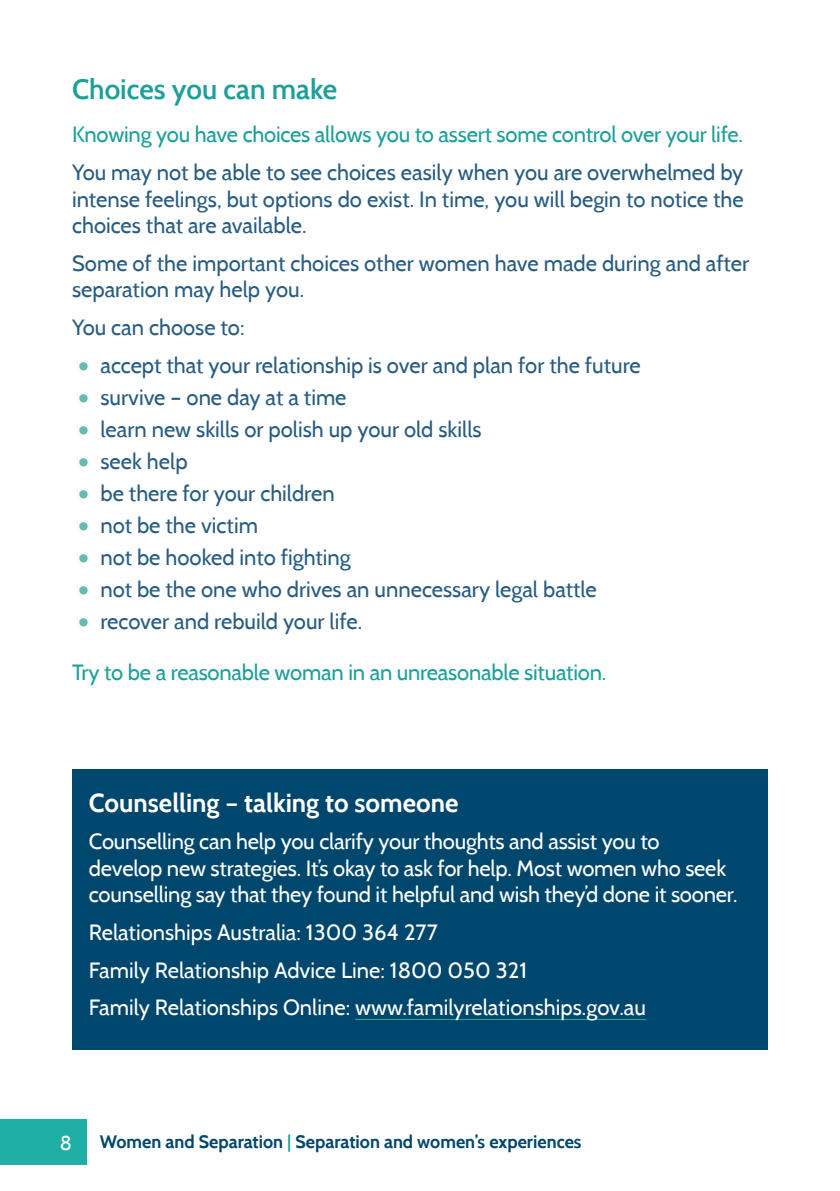
<style>
.page{position:relative;width:840px;height:1191px;background:#fff}
.page>*{position:absolute;margin:0;border:0;box-sizing:border-box;transform-origin:0 0}
.Heading_2_Teal{font:600 28px "Cabin";color:#1da099}
.White_heading{font:700 26px "Cabin";color:#fff}
.t1{font:22px/26.4px "Cabin";color:#285d81;text-align:justify}
.text_white{font:22px/26.4px "Cabin";letter-spacing:-.01em;color:#fff}
.Highlight-intro{font:22px "Cabin";letter-spacing:-.01em;color:#1da099}
.t2{font:20px "Cabin";color:#fff}
.t3{font:700 18px "Cabin";color:#00476d}
.s1{font-size:38px;color:#62bcb4}
.s2{color:#1da099}
</style>
<div class="page">
<div style="left:0;top:1119px;width:86px;height:45px;background:#1fafa4"></div>
<div style="left:72px;top:769px;width:695px;height:280px;background:#00476d"></div>
<hr style="left:355px;top:1019px;width:290px;height:1px;background:#1fafa4">
<p class="Heading_2_Teal" style="left:72px;top:72px;width:266px">Choices you can make</p>
<p class="Highlight-intro" style="left:72px;top:121px;width:672px">Knowing you have choices allows you to assert some control over your life.</p>
<p class="t1" style="left:72px;top:159px;width:672px">You may not be able to see choices easily when you are overwhelmed by intense feelings, but options do exist. In time, you will begin to notice the choices that are available.</p>
<p class="t1" style="left:72px;top:250px;width:678px">Some of the important choices other women have made during and after separation may help you.</p>
<p class="t1" style="left:72px;top:314px;width:174px">You can choose to:</p>
<p class="t1" style="left:78px;top:352px;width:564px"><span class="s1">•</span> accept that your relationship is over and plan for the future</p>
<p class="t1" style="left:78px;top:384px;width:270px"><span class="s1">•</span> survive – one day at a time</p>
<p class="t1" style="left:78px;top:416px;width:405px"><span class="s1">•</span> learn new skills or polish up your old skills</p>
<p class="t1" style="left:78px;top:448px;width:111px"><span class="s1">•</span> seek help</p>
<p class="t1" style="left:78px;top:480px;width:258px"><span class="s1">•</span> be there for your children</p>
<p class="t1" style="left:78px;top:512px;width:182px"><span class="s1">•</span> not be the victim</p>
<p class="t1" style="left:78px;top:544px;width:274px"><span class="s1">•</span> not be hooked into fighting</p>
<p class="t1" style="left:78px;top:576px;width:520px"><span class="s1">•</span> not be the one who drives an unnecessary legal battle</p>
<p class="t1" style="left:78px;top:608px;width:286px"><span class="s1">•</span> recover and rebuild your life.</p>
<p class="Highlight-intro" style="left:72px;top:659px;width:535px">Try to be a reasonable woman in an unreasonable situation.</p>
<p class="White_heading" style="left:89px;top:786px;width:371px">Counselling – talking to someone</p>
<p class="text_white" style="left:89px;top:828px;width:649px">Counselling can help you clarify your thoughts and assist you to develop new strategies. It’s okay to ask for help. Most women who seek counselling say that they found it helpful and wish they’d done it sooner.</p>
<p class="text_white" style="left:89px;top:919px;width:350px">Relationships Australia: 1300 364 277</p>
<p class="text_white" style="left:89px;top:956px;width:439px">Family Relationship Advice Line: 1800 050 321</p>
<p class="text_white" style="left:89px;top:994px;width:558px">Family Relationships Online: www.familyrelationships.gov.au</p>
<p class="t2" style="left:60px;top:1130px;width:14px">8</p>
<p class="t3" style="left:100px;top:1130px;width:483px">Women and Separation <span class="s2">|</span> Separation and women’s experiences</p>
</div>
